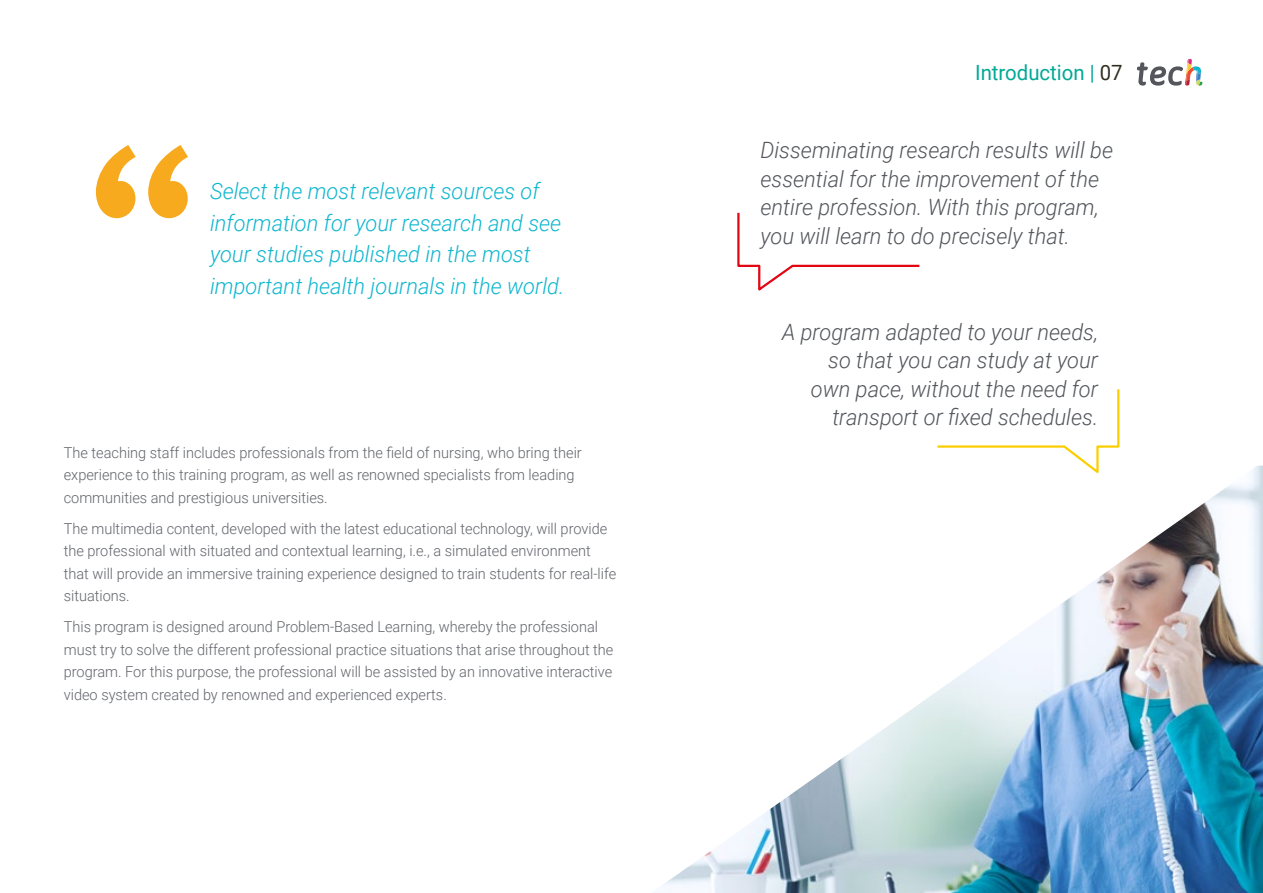
<style>
.page{position:relative;width:1263px;height:893px;background:#fff}
.page>*{position:absolute;margin:0;border:0;box-sizing:border-box;transform-origin:0 0}
.t1{font:italic 300 22.5px/28.5px "Roboto";color:#52555b;text-align:right}
.t2{font:italic 300 22.5px/31.5px "Roboto";color:#0fb6cf}
.t3{font:21px "Roboto";color:#00a996}
.t4{font:300 15px/22.5px "Roboto";color:#61646a}
.s1{color:#312e20}
</style>
<div class="page">
<svg style="left:96px;top:145px;width:92px;height:73px"></svg>
<svg style="left:937px;top:389px;width:183px;height:77px"></svg>
<img style="left:662px;top:466px;width:601px;height:427px">
<svg style="left:737px;top:212px;width:183px;height:79px"></svg>
<svg style="left:1137px;top:59px;width:65px;height:27px"></svg>
<h1 class="t2" style="left:210px;top:174px;width:356px">Select the most relevant sources of information for your research and see your studies published in the most important health journals in the world.</h1>
<p class="t4" style="left:64px;top:441px;width:519px">The teaching staff includes professionals from the field of nursing, who bring their experience to this training program, as well as renowned specialists from leading communities and prestigious universities.</p>
<p class="t4" style="left:64px;top:517px;width:554px">The multimedia content, developed with the latest educational technology, will provide the professional with situated and contextual learning, i.e., a simulated environment that will provide an immersive training experience designed to train students for real-life situations.</p>
<p class="t4" style="left:64px;top:615px;width:551px">This program is designed around Problem-Based Learning, whereby the professional must try to solve the different professional practice situations that arise throughout the program. For this purpose, the professional will be assisted by an innovative interactive video system created by renowned and experienced experts.</p>
<h2 class="t3" style="left:975px;top:57px;width:149px">Introduction | <span class="s1">07</span></h2>
<h1 class="t1" style="left:760px;top:135px;width:354px;text-align:left">Disseminating research results will be essential for the improvement of the entire profession. With this program, you will learn to do precisely that.</h1>
<h1 class="t1" style="left:782px;top:317px;width:318px">A program adapted to your needs, so that you can study at your<br>own pace, without the need for transport or fixed schedules.</h1>
</div>
